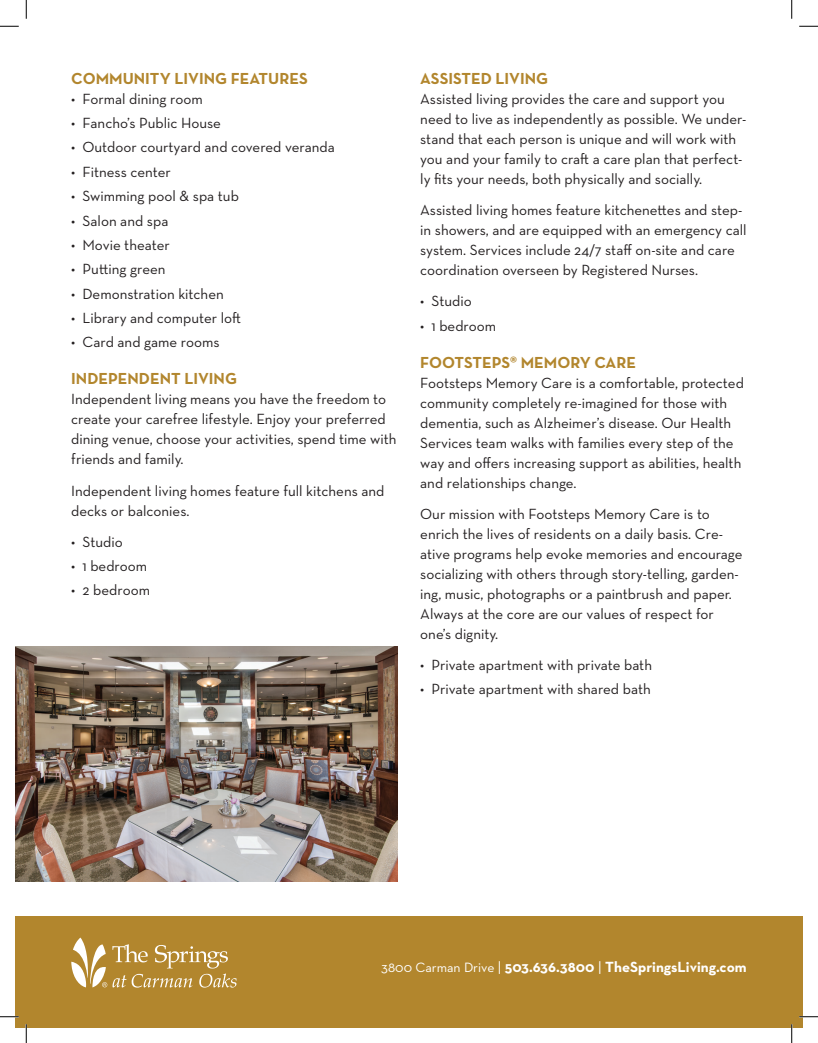
<style>
.page{position:relative;width:818px;height:1043px;background:#fff}
.page>*{position:absolute;margin:0;border:0;box-sizing:border-box;transform-origin:0 0}
.Subhead{font:700 16.25px "Neutraface Text";color:#b2862d}
.Body{font:15px/20px "Neutraface Text";color:#231f20}
.Subhead-2{font:700 15px "Neutraface Text";color:#fff}
.s1{font-size:13.75px}
.s2{font-weight:400;font-size:13.75px}
.s3{font-weight:400}
</style>
<div class="page">
<div style="left:15px;top:916px;width:787px;height:112px;background:#b2862d"></div>
<svg style="left:71px;top:937px;width:165px;height:50px"></svg>
<img style="left:15px;top:646px;width:382px;height:235px">
<svg style="left:0;top:25px;width:19px;height:2px"></svg>
<svg style="left:799px;top:25px;width:19px;height:2px"></svg>
<svg style="left:0;top:1016px;width:19px;height:1px"></svg>
<svg style="left:799px;top:1015px;width:19px;height:2px"></svg>
<svg style="left:25px;top:0;width:2px;height:19px"></svg>
<svg style="left:25px;top:1024px;width:2px;height:18px"></svg>
<svg style="left:791px;top:0;width:1px;height:19px"></svg>
<svg style="left:791px;top:1024px;width:1px;height:18px"></svg>
<p class="Subhead" style="left:71px;top:68px;width:238px">COMMUNITY LIVING FEATURES</p>
<p class="Body" style="left:71px;top:88px;width:133px">• Formal dining room</p>
<p class="Body" style="left:71px;top:113px;width:151px">• Fancho’s Public House</p>
<p class="Body" style="left:71px;top:137px;width:265px">• Outdoor courtyard and covered veranda</p>
<p class="Body" style="left:71px;top:161px;width:101px">• Fitness center</p>
<p class="Body" style="left:71px;top:186px;width:169px">• Swimming pool &amp; spa tub</p>
<p class="Body" style="left:71px;top:210px;width:99px">• Salon and spa</p>
<p class="Body" style="left:71px;top:235px;width:100px">• Movie theater</p>
<p class="Body" style="left:71px;top:259px;width:96px">• Putting green</p>
<p class="Body" style="left:71px;top:283px;width:154px">• Demonstration kitchen</p>
<p class="Body" style="left:71px;top:308px;width:171px">• Library and computer loft</p>
<p class="Body" style="left:71px;top:332px;width:150px">• Card and game rooms</p>
<p class="Subhead" style="left:71px;top:368px;width:167px">INDEPENDENT LIVING</p>
<p class="Body" style="left:71px;top:389px;width:327px">Independent living means you have the freedom to create your carefree lifestyle. Enjoy your preferred dining venue, choose your activities, spend time with friends and family.</p>
<p class="Body" style="left:71px;top:480px;width:315px">Independent living homes feature full kitchens and decks or balconies.</p>
<p class="Body" style="left:71px;top:531px;width:53px">• Studio</p>
<p class="Body" style="left:71px;top:555px;width:77px">• 1 bedroom</p>
<p class="Body" style="left:71px;top:580px;width:80px">• 2 bedroom</p>
<p class="Subhead" style="left:420px;top:68px;width:129px">ASSISTED LIVING</p>
<p class="Body" style="left:420px;top:89px;width:328px">Assisted living provides the care and support you need to live as independently as possible. We under&shy;stand that each person is unique and will work with you and your family to craft a care plan that perfect&shy;ly fits your needs, both physically and socially.</p>
<p class="Body" style="left:420px;top:200px;width:328px">Assisted living homes feature kitchenettes and step&shy;in showers, and are equipped with an emergency call system. Services include 24/7 staff on-site and care coordination overseen by Registered Nurses.</p>
<p class="Body" style="left:420px;top:291px;width:53px">• Studio</p>
<p class="Body" style="left:420px;top:315px;width:77px">• 1 bedroom</p>
<p class="Subhead" style="left:420px;top:351px;width:217px">FOOTSTEPS<span class="s1">®</span> MEMORY CARE</p>
<p class="Body" style="left:420px;top:372px;width:325px">Footsteps Memory Care is a comfortable, protected community completely re-imagined for those with dementia, such as Alzheimer’s disease. Our Health Services team walks with families every step of the way and offers increasing support as abilities, health and relationships change.</p>
<p class="Body" style="left:420px;top:503px;width:324px">Our mission with Footsteps Memory Care is to enrich the lives of residents on a daily basis. Cre&shy;ative programs help evoke memories and encourage socializing with others through story-telling, garden&shy;ing, music, photographs or a paintbrush and paper.<br>Always at the core are our values of respect for one’s dignity.</p>
<p class="Body" style="left:420px;top:654px;width:233px">• Private apartment with private bath</p>
<p class="Body" style="left:420px;top:679px;width:232px">• Private apartment with shared bath</p>
<p class="Subhead-2" style="left:381px;top:956px;width:367px"><span class="s2">3800 Carman Drive</span> <span class="s3">|</span> 503.636.3800 <span class="s3">|</span> TheSpringsLiving.com</p>
</div>
